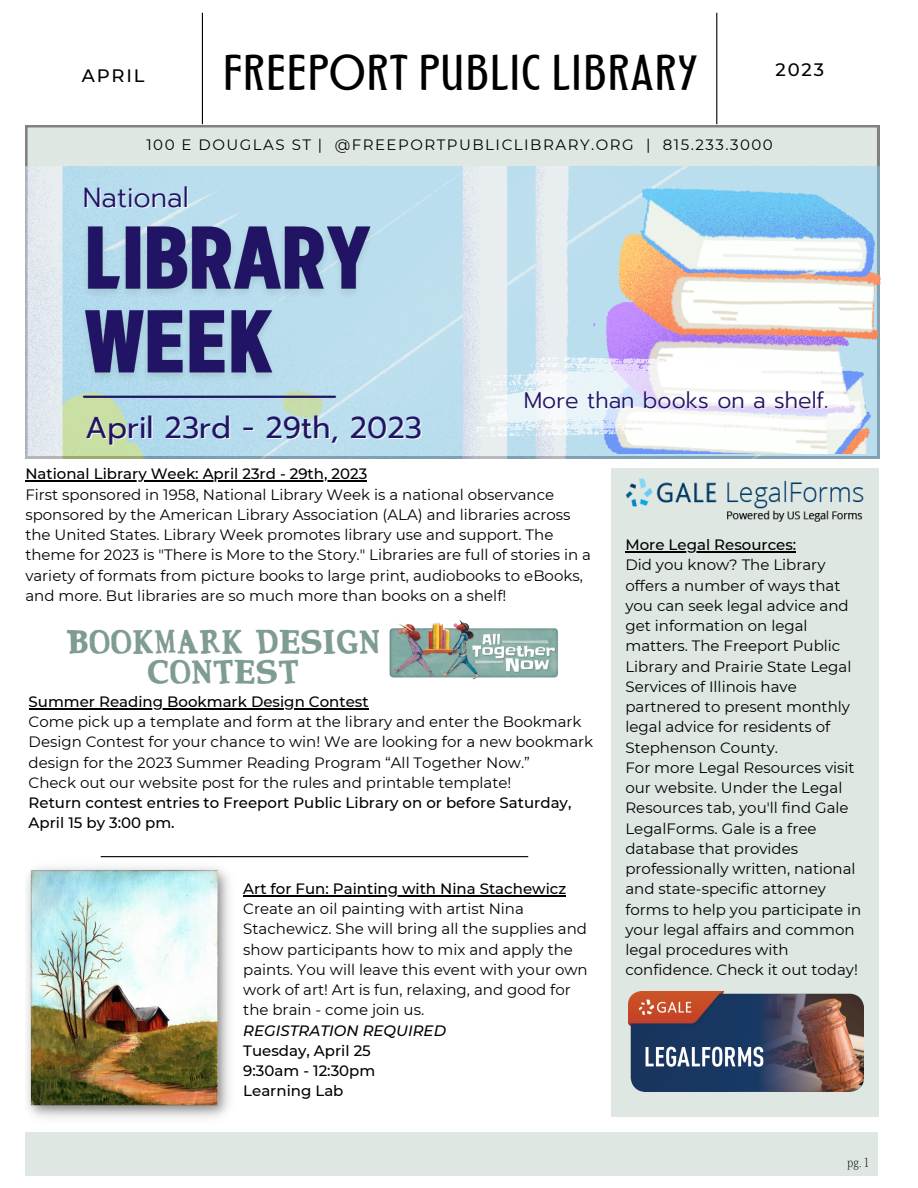
<style>
.page{position:relative;width:918px;height:1188px;background:#fff}
.page>*{position:absolute;margin:0;border:0;box-sizing:border-box;transform-origin:0 0}
.t1{font:40.5px "Montagna LTD";letter-spacing:.04em;color:#000}
.t2{font:30px "Prompt";color:#221465}
.t3{font:300 27.45px "Prompt";color:#221465}
.t4{font:24px/30px "CMON NEAR";color:#7f9c90;text-align:center}
.t5{font:300 22.35px "Prompt";color:#221465}
.t6{font:500 18px "Montserrat";letter-spacing:.1em;color:#000}
.t7{font:15px/20.2px "Montserrat";color:#000}
.t8{font:500 15px/20.2px "Montserrat";color:#000}
.t9{font:15px "Montserrat";letter-spacing:.1em;color:#000}
.t10{font:italic 500 15px "Montserrat";color:#000}
.t11{font:300 13.5px "Singel";color:#000}
</style>
<div class="page">
<hr style="left:202px;top:13px;width:1px;height:111px;background:#000">
<hr style="left:716px;top:13px;width:1px;height:111px;background:#000">
<div style="left:25px;top:1132px;width:853px;height:43px;background:#dfe7e3"></div>
<div style="left:611px;top:469px;width:268px;height:648px;background:#dfe7e3"></div>
<img style="left:389px;top:620px;width:169px;height:60px">
<hr style="left:101px;top:856px;width:427px;height:1px;background:#000">
<svg style="left:25px;top:125px;width:854px;height:42px;background:#d8e0dc"></svg>
<img style="left:628px;top:991px;width:235px;height:100px">
<img style="left:626px;top:478px;width:238px;height:44px">
<img style="left:27px;top:857px;width:210px;height:261px">
<img style="left:25px;top:167px;width:854px;height:291px">
<img style="left:73px;top:181px;width:310px;height:229px">
<img style="left:593px;top:189px;width:288px;height:264px">
<svg style="left:460px;top:357px;width:403px;height:80px"></svg>
<hr style="left:29px;top:708px;width:340px;height:1px;background:#000">
<hr style="left:625px;top:551px;width:171px;height:1px;background:#000">
<hr style="left:243px;top:895px;width:323px;height:1px;background:#000">
<hr style="left:84px;top:396px;width:251px;height:2px;background:#221465">
<hr style="left:25px;top:480px;width:342px;height:2px;background:#000">
<p class="t6" style="left:82px;top:64px;width:64px">APRIL</p>
<h1 class="t1" style="left:223px;top:54px;width:476px">FREEPORT PUBLIC LIBRARY</h1>
<p class="t6" style="left:776px;top:59px;width:50px">2023</p>
<p class="t9" style="left:146px;top:135px;width:628px">100 E DOUGLAS ST | @FREEPORTPUBLICLIBRARY.ORG | 815.233.3000</p>
<h3 class="t3" style="left:83px;top:177px;width:107px">National</h3>
<h2 class="t2" style="left:85px;top:405px;width:339px">April 23rd - 29th, 2023</h2>
<h3 class="t5" style="left:524px;top:384px;width:306px">More than books on a shelf.</h3>
<p class="t8" style="left:25px;top:464px;width:343px">National Library Week: April 23rd - 29th, 2023</p>
<p class="t7" style="left:25px;top:484px;width:567px">First sponsored in 1958, National Library Week is a national observance sponsored by the American Library Association (ALA) and libraries across the United States. Library Week promotes library use and support. The theme for 2023 is "There is More to the Story." Libraries are full of stories in a variety of formats from picture books to large print, audiobooks to eBooks, and more. But libraries are so much more than books on a shelf!</p>
<h3 class="t4" style="left:66px;top:627px;width:315px">BOOKMARK DESIGN<br>CONTEST</h3>
<p class="t8" style="left:29px;top:691px;width:341px">Summer Reading Bookmark Design Contest</p>
<p class="t7" style="left:29px;top:712px;width:566px">Come pick up a template and form at the library and enter the Bookmark Design Contest for your chance to win! We are looking for a new bookmark design for the 2023 Summer Reading Program “All Together Now.”<br>Check out our website post for the rules and printable template!</p>
<p class="t8" style="left:29px;top:793px;width:544px">Return contest entries to Freeport Public Library on or before Saturday,<br>April 15 by 3:00 pm.</p>
<p class="t8" style="left:243px;top:878px;width:325px">Art for Fun: Painting with Nina Stachewicz</p>
<p class="t7" style="left:243px;top:899px;width:346px">Create an oil painting with artist Nina Stachewicz. She will bring all the supplies and show participants how to mix and apply the paints. You will leave this event with your own work of art! Art is fun, relaxing, and good for the brain - come join us.</p>
<p class="t10" style="left:243px;top:1021px;width:204px">REGISTRATION REQUIRED</p>
<p class="t8" style="left:243px;top:1040px;width:134px">Tuesday, April 25<br>9:30am - 12:30pm<br>Learning Lab</p>
<p class="t8" style="left:625px;top:535px;width:172px">More Legal Resources:</p>
<p class="t7" style="left:625px;top:555px;width:237px">Did you know? The Library offers a number of ways that you can seek legal advice and get information on legal matters. The Freeport Public<br>Library and Prairie State Legal<br>Services of Illinois have partnered to present monthly legal advice for residents of<br>Stephenson County.<br>For more Legal Resources visit our website. Under the Legal<br>Resources tab, you'll find Gale<br>LegalForms. Gale is a free database that provides professionally written, national and state-specific attorney forms to help you participate in your legal affairs and common legal procedures with confidence. Check it out today!</p>
<p class="t11" style="left:847px;top:1155px;width:23px">pg. 1</p>
</div>
